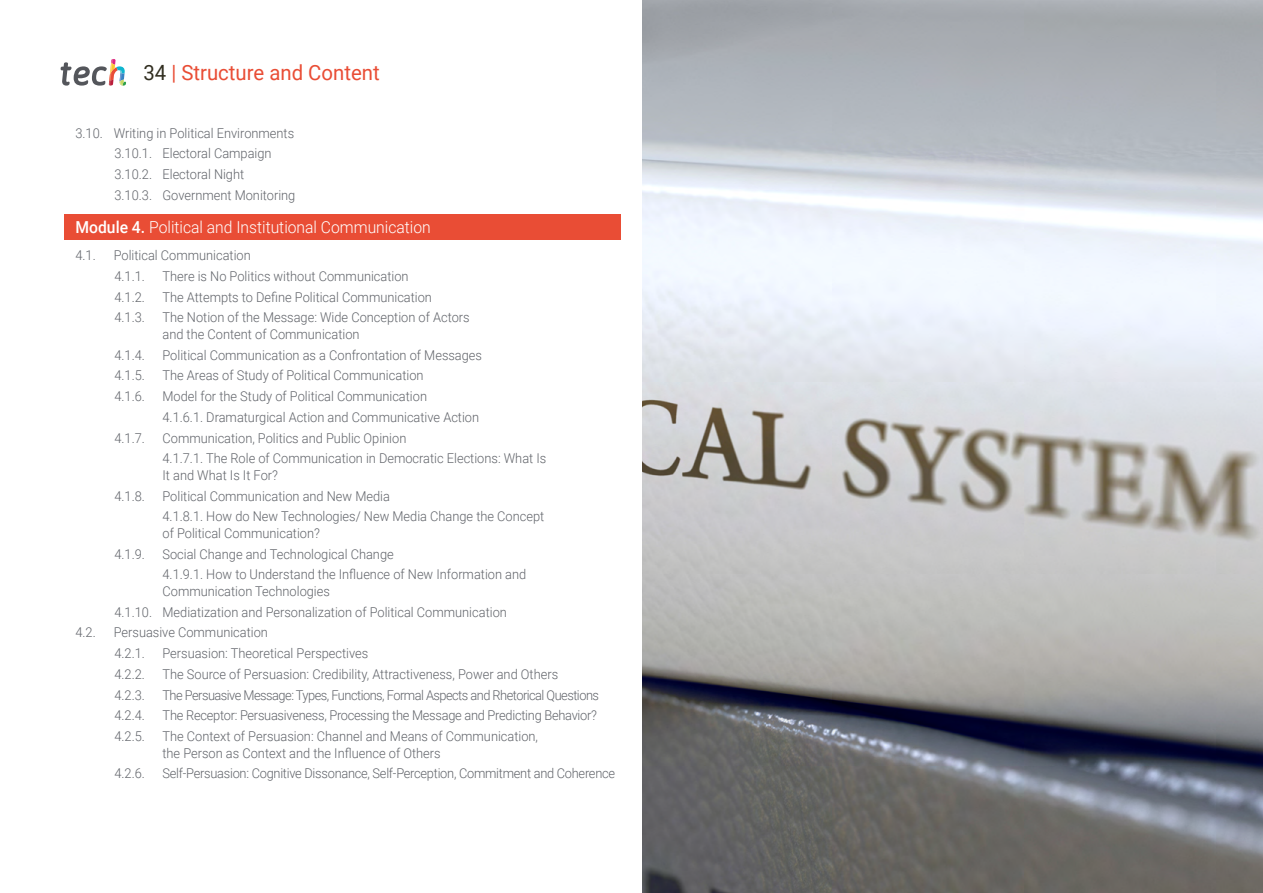
<style>
.page{position:relative;width:1263px;height:893px;background:#fff}
.page>*{position:absolute;margin:0;border:0;box-sizing:border-box;transform-origin:0 0}
.t1{font:21px "Roboto";color:#e94d35}
.t2{font:300 16.5px "Roboto";color:#fff;scale:.95 1}
.t3{font:300 13.5px/20.7px "Roboto";color:#61646a;scale:.95 1}
.t4{font:300 13.5px "Roboto";letter-spacing:-.02em;color:#61646a;scale:.95 1}
.t5{font:300 13.5px "Roboto";letter-spacing:-.04em;color:#61646a;scale:.95 1}
.s1{color:#312e20}
.s2{font-weight:500}
</style>
<div class="page">
<svg style="left:61px;top:59px;width:65px;height:27px"></svg>
<div style="left:64px;top:214px;width:557px;height:25px;background:#e94d35"></div>
<img style="left:642px;top:0;width:621px;height:893px">
<h1 class="t1" style="left:144px;top:57px;width:238px"><span class="s1">34</span> | Structure and Content</h1>
<p class="t3" style="left:114px;top:122px;width:192px;text-indent:-39px">3.10. Writing in Political Environments<br>3.10.1. Electoral Campaign<br>3.10.2. Electoral Night<br>3.10.3. Government Monitoring</p>
<p class="t2" style="left:75px;top:216px;width:375px"><span class="s2">Module 4.</span> Political and Institutional Communication</p>
<p class="t3" style="left:75px;top:245px;width:23px">4.1.</p>
<p class="t3" style="left:114px;top:245px;width:146px">Political Communication<br>4.1.1.</p>
<p class="t3" style="left:162px;top:265px;width:261px">There is No Politics without Communication</p>
<p class="t3" style="left:114px;top:286px;width:34px">4.1.2.</p>
<p class="t3" style="left:162px;top:286px;width:285px">The Attempts to Define Political Communication</p>
<p class="t3" style="left:114px;top:307px;width:34px">4.1.3.</p>
<p class="t3" style="left:162px;top:309px;width:325px;line-height:16.5px">The Notion of the Message: Wide Conception of Actors and the Content of Communication</p>
<p class="t3" style="left:114px;top:344px;width:34px">4.1.4.</p>
<p class="t3" style="left:162px;top:344px;width:338px">Political Communication as a Confrontation of Messages</p>
<p class="t3" style="left:114px;top:365px;width:34px">4.1.5.</p>
<p class="t3" style="left:162px;top:365px;width:276px">The Areas of Study of Political Communication</p>
<p class="t3" style="left:114px;top:386px;width:34px">4.1.6.</p>
<p class="t3" style="left:162px;top:386px;width:335px">Model for the Study of Political Communication<br>4.1.6.1. Dramaturgical Action and Communicative Action</p>
<p class="t3" style="left:114px;top:427px;width:34px">4.1.7.</p>
<p class="t3" style="left:162px;top:427px;width:406px">Communication, Politics and Public Opinion<br>4.1.7.1. The Role of Communication in Democratic Elections: What Is</p>
<p class="t3" style="left:162px;top:464px;width:123px">It and What Is It For?</p>
<p class="t3" style="left:114px;top:485px;width:34px">4.1.8.</p>
<p class="t3" style="left:162px;top:485px;width:403px">Political Communication and New Media<br>4.1.8.1. How do New Technologies/ New Media Change the Concept</p>
<p class="t3" style="left:162px;top:522px;width:167px">of Political Communication?</p>
<p class="t3" style="left:114px;top:543px;width:34px">4.1.9.</p>
<p class="t3" style="left:162px;top:543px;width:384px">Social Change and Technological Change<br>4.1.9.1. How to Understand the Influence of New Information and</p>
<p class="t3" style="left:114px;top:580px;width:415px;text-indent:48px">Communication Technologies<br>4.1.10. Mediatization and Personalization of Political Communication</p>
<p class="t3" style="left:75px;top:622px;width:23px">4.2.</p>
<p class="t3" style="left:114px;top:622px;width:164px">Persuasive Communication<br>4.2.1.</p>
<p class="t3" style="left:162px;top:643px;width:218px">Persuasion: Theoretical Perspectives</p>
<p class="t3" style="left:114px;top:663px;width:34px">4.2.2.</p>
<p class="t3" style="left:162px;top:663px;width:418px">The Source of Persuasion: Credibility, Attractiveness, Power and Others</p>
<p class="t3" style="left:114px;top:684px;width:34px">4.2.3.</p>
<p class="t5" style="left:162px;top:685px;width:461px">The Persuasive Message: Types, Functions, Formal Aspects and Rhetorical Questions</p>
<p class="t3" style="left:114px;top:705px;width:34px">4.2.4.</p>
<p class="t4" style="left:162px;top:706px;width:459px">The Receptor: Persuasiveness, Processing the Message and Predicting Behavior?</p>
<p class="t3" style="left:114px;top:726px;width:34px">4.2.5.</p>
<p class="t3" style="left:162px;top:728px;width:397px;line-height:16.5px">The Context of Persuasion: Channel and Means of Communication, the Person as Context and the Influence of Others</p>
<p class="t3" style="left:114px;top:763px;width:34px">4.2.6.</p>
<p class="t4" style="left:162px;top:764px;width:478px">Self-Persuasion: Cognitive Dissonance, Self-Perception, Commitment and Coherence</p>
</div>
